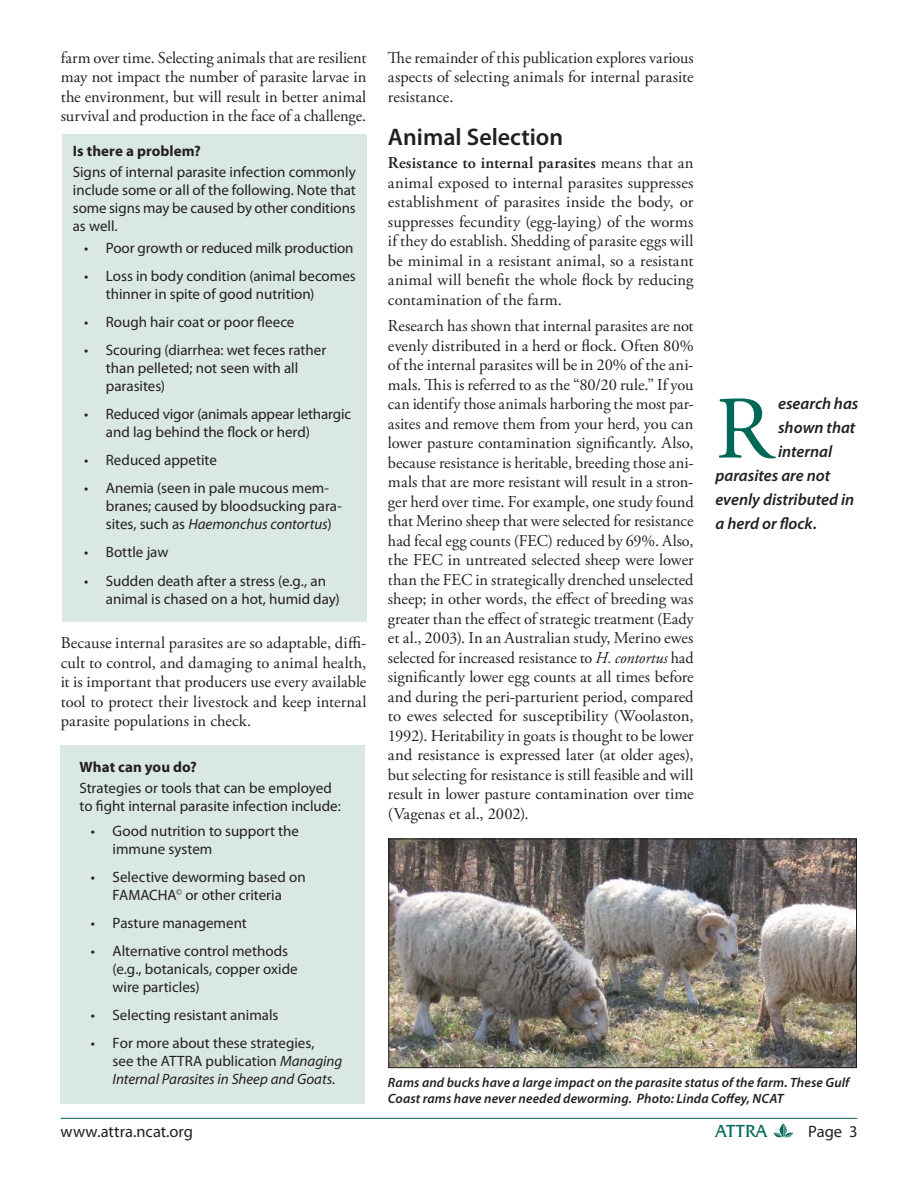
<style>
.page{position:relative;width:918px;height:1188px;background:#fff}
.page>*{position:absolute;margin:0;border:0;box-sizing:border-box;transform-origin:0 0}
.t1{font:88.95px "Adobe Garamond Pro";color:#006857}
.t2{font:600 24px "Myriad Pro";color:#231f20}
.t3{font:18px "Friz Quadrata IT Cby BT";letter-spacing:-.01em;color:#006857}
.t4{font:16.5px/19.5px "Adobe Garamond Pro";color:#231f20;text-align:justify}
.t5{font:italic 600 16.5px "Myriad Pro";color:#231f20}
.t6{font:16.5px "Myriad Pro";color:#231f20}
.t7{font:15px/18px "Myriad Pro";color:#231f20}
.t8{font:700 15px "Myriad Pro";letter-spacing:.005em;color:#231f20}
.t9{font:italic 600 13.5px/16.5px "Myriad Pro";letter-spacing:.01em;color:#231f20}
.s1{font-style:italic}
.s2{font-weight:600}
</style>
<div class="page">
<svg style="left:773px;top:1123px;width:20px;height:15px"></svg>
<hr style="left:61px;top:1118px;width:796px;height:1px;background:#006857">
<div style="left:62px;top:134px;width:304px;height:487px;background:#dae8e4"></div>
<div style="left:60px;top:745px;width:305px;height:359px;background:#dae8e4"></div>
<img style="left:390px;top:841px;width:465px;height:225px">
<div style="left:388px;top:839px;width:469px;height:229px;border:1px solid #231f20"></div>
<p class="t4" style="left:61px;top:49px;width:307px">farm over time. Selecting animals that are resilient may not impact the number of parasite larvae in the environment, but will result in better animal survival and production in the face of a challenge.</p>
<p class="t8" style="left:73px;top:145px;width:130px">Is there a problem?</p>
<p class="t7" style="left:73px;top:165px;width:284px;text-align:justify">Signs of internal parasite infection commonly include some or all of the following. Note that some signs may be caused by other conditions as well.</p>
<p class="t7" style="left:84px;top:240px;width:271px">• Poor growth or reduced milk production</p>
<p class="t7" style="left:106px;top:268px;width:251px;text-indent:-22px">• Loss in body condition (animal becomes thinner in spite of good nutrition)</p>
<p class="t7" style="left:84px;top:314px;width:212px">• Rough hair coat or poor fleece</p>
<p class="t7" style="left:106px;top:342px;width:222px;text-indent:-22px">• Scouring (diarrhea: wet feces rather than pelleted; not seen with all parasites)</p>
<p class="t7" style="left:106px;top:407px;width:247px;text-indent:-22px">• Reduced vigor (animals appear lethargic and lag behind the flock or herd)</p>
<p class="t7" style="left:84px;top:453px;width:134px">• Reduced appetite</p>
<p class="t7" style="left:106px;top:481px;width:238px;text-indent:-22px">• Anemia (seen in pale mucous mem&shy;branes; caused by bloodsucking para&shy;sites, such as <span class="s1">Haemonchus contortus</span>)</p>
<p class="t7" style="left:84px;top:545px;width:86px">• Bottle jaw</p>
<p class="t7" style="left:106px;top:573px;width:235px;text-indent:-22px">• Sudden death after a stress (e.g., an animal is chased on a hot, humid day)</p>
<p class="t4" style="left:61px;top:635px;width:307px">Because internal parasites are so adaptable, diffi&shy;cult to control, and damaging to animal health, it is important that producers use every available tool to protect their livestock and keep internal parasite populations in check.</p>
<p class="t8" style="left:80px;top:761px;width:119px">What can you do?</p>
<p class="t7" style="left:80px;top:781px;width:263px">Strategies or tools that can be employed to fight internal parasite infection include:</p>
<p class="t7" style="left:113px;top:823px;width:188px;text-indent:-22px">• Good nutrition to support the immune system</p>
<p class="t7" style="left:91px;top:869px;width:216px;text-align:center">• Selective deworming based on<br>FAMACHA<sup>©</sup> or other criteria</p>
<p class="t7" style="left:91px;top:916px;width:157px">• Pasture management</p>
<p class="t7" style="left:113px;top:944px;width:187px;text-indent:-22px">• Alternative control methods (e.g., botanicals, copper oxide wire particles)</p>
<p class="t7" style="left:91px;top:1008px;width:189px">• Selecting resistant animals</p>
<p class="t7" style="left:113px;top:1036px;width:231px;text-indent:-22px">• For more about these strategies,<br>see the ATTRA publication <span class="s1">Managing<br>Internal Parasites in Sheep and Goats.</span></p>
<p class="t4" style="left:388px;top:49px;width:307px">The remainder of this publication explores various aspects of selecting animals for internal parasite resistance.</p>
<h2 class="t2" style="left:388px;top:128px;width:177px">Animal Selection</h2>
<p class="t4" style="left:388px;top:155px;width:307px"><span class="s2">Resistance to internal parasites</span> means that an animal exposed to internal parasites suppresses establishment of parasites inside the body, or suppresses fecundity (egg-laying) of the worms if they do establish. Shedding of parasite eggs will be minimal in a resistant animal, so a resistant animal will benefit the whole flock by reducing contamination of the farm.</p>
<p class="t4" style="left:388px;top:318px;width:307px">Research has shown that internal parasites are not evenly distributed in a herd or flock. Often 80% of the internal parasites will be in 20% of the ani&shy;mals. This is referred to as the “80/20 rule.” If you can identify those animals harboring the most par&shy;asites and remove them from your herd, you can lower pasture contamination significantly. Also, because resistance is heritable, breeding those ani&shy;mals that are more resistant will result in a stron&shy;ger herd over time. For example, one study found that Merino sheep that were selected for resistance had fecal egg counts (FEC) reduced by 69%. Also, the FEC in untreated selected sheep were lower than the FEC in strategically drenched unselected sheep; in other words, the effect of breeding was greater than the effect of strategic treatment (Eady et al., 2003). In an Australian study, Merino ewes selected for increased resistance to <span class="s1">H. contortus</span> had significantly lower egg counts at all times before and during the peri-parturient period, compared to ewes selected for susceptibility (Woolaston, 1992). Heritability in goats is thought to be lower and resistance is expressed later (at older ages), but selecting for resistance is still feasible and will result in lower pasture contamination over time (Vagenas et al., 2002).</p>
<h1 class="t1" style="left:715px;top:394px;width:59px">R</h1>
<p class="t5" style="left:778px;top:398px;width:82px">esearch has</p>
<p class="t5" style="left:778px;top:422px;width:79px">shown that</p>
<p class="t5" style="left:778px;top:446px;width:56px">internal</p>
<p class="t5" style="left:715px;top:470px;width:116px">parasites are not</p>
<p class="t5" style="left:715px;top:494px;width:140px">evenly distributed in</p>
<p class="t5" style="left:715px;top:518px;width:103px">a herd or flock.</p>
<p class="t9" style="left:388px;top:1075px;width:463px">Rams and bucks have a large impact on the parasite status of the farm. These Gulf<br>Coast rams have never needed deworming. Photo: Linda Coffey, NCAT</p>
<p class="t6" style="left:60px;top:1126px;width:134px">www.attra.ncat.org</p>
<p class="t3" style="left:715px;top:1120px;width:53px">ATTRA</p>
<p class="t6" style="left:808px;top:1126px;width:51px">Page 3</p>
</div>
